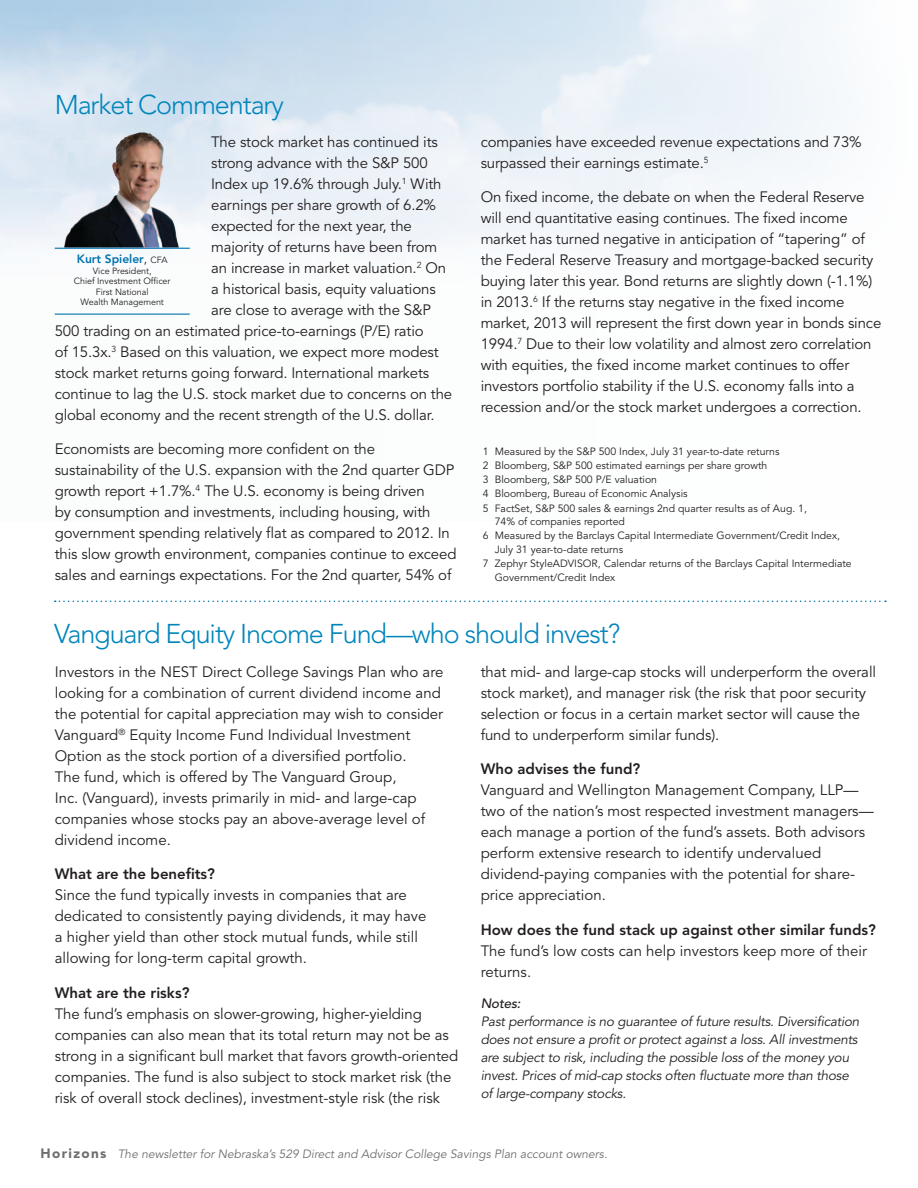
<style>
.page{position:relative;width:918px;height:1188px;background:#fff}
.page>*{position:absolute;margin:0;border:0;box-sizing:border-box;transform-origin:0 0}
.t1{font:300 27px "Avenir";letter-spacing:-.04em;color:#0085bb}
.t2{font:15px/21px "Avenir";letter-spacing:-.01em;color:#231f20}
.t3{font:italic 13.5px/18px "Avenir";letter-spacing:-.015em;color:#231f20}
.t4{font:italic 12px "Avenir";color:#6d6f71}
.t5{font:800 12px "Avenir";color:#0073ae}
.t6{font:10.5px/13.5px "Avenir";color:#231f20}
.t7{font:9px/10.5px "Avenir";letter-spacing:-.005em;color:#231f20;text-align:center}
.s1{font-weight:400;color:#231f20}
.s2{font-weight:400;font-size:9px;color:#231f20}
.s3{font-weight:800}
.s4{font-weight:500}
.s5{font-weight:900;font-style:normal;font-size:13.5px}
</style>
<div class="page">
<img style="left:64px;top:132px;width:115px;height:116px">
<hr style="left:55px;top:314px;width:135px;height:1px;background:#0073ae">
<hr style="left:55px;top:248px;width:135px;height:1px;background:#0073ae">
<svg style="left:55px;top:601px;width:831px;height:1px"></svg>
<p class="t1" style="left:55px;top:89px;width:231px">Market Commentary</p>
<p class="t2" style="left:211px;top:131px;width:228px">The stock market has continued its</p>
<p class="t2" style="left:211px;top:152px;width:218px">strong advance with the S&amp;P 500</p>
<p class="t2" style="left:211px;top:173px;width:232px">Index up 19.6% through July.<sup>1</sup> With</p>
<p class="t2" style="left:211px;top:194px;width:226px">earnings per share growth of 6.2%</p>
<p class="t2" style="left:211px;top:215px;width:202px">expected for the next year, the</p>
<p class="t2" style="left:211px;top:236px;width:228px">majority of returns have been from</p>
<p class="t2" style="left:211px;top:257px;width:236px">an increase in market valuation.<sup>2</sup> On</p>
<p class="t2" style="left:211px;top:278px;width:226px">a historical basis, equity valuations</p>
<p class="t2" style="left:211px;top:299px;width:221px">are close to average with the S&amp;P</p>
<p class="t2" style="left:55px;top:320px;width:371px">500 trading on an estimated price-to-earnings (P/E) ratio</p>
<p class="t2" style="left:55px;top:341px;width:386px">of 15.3x.<sup>3</sup> Based on this valuation, we expect more modest</p>
<p class="t2" style="left:55px;top:362px;width:376px">stock market returns going forward. International markets</p>
<p class="t2" style="left:55px;top:383px;width:399px">continue to lag the U.S. stock market due to concerns on the</p>
<p class="t2" style="left:55px;top:404px;width:381px">global economy and the recent strength of the U.S. dollar.</p>
<p class="t2" style="left:55px;top:439px;width:403px">Economists are becoming more confident on the sustainability of the U.S. expansion with the 2nd quarter GDP growth report +1.7%.<sup>4</sup> The U.S. economy is being driven<br>by consumption and investments, including housing, with government spending relatively flat as compared to 2012. In this slow growth environment, companies continue to exceed sales and earnings expectations. For the 2nd quarter, 54% of</p>
<p class="t5" style="left:77px;top:252px;width:92px">Kurt Spieler<span class="s1">,</span> <span class="s2">CFA</span></p>
<p class="t7" style="left:93px;top:266px;width:60px">Vice President,</p>
<p class="t7" style="left:74px;top:276px;width:98px">Chief Investment Officer</p>
<p class="t7" style="left:81px;top:287px;width:85px">First National<br>Wealth Management</p>
<p class="t2" style="left:481px;top:131px;width:383px">companies have exceeded revenue expectations and 73% surpassed their earnings estimate.<sup>5</sup></p>
<p class="t2" style="left:481px;top:187px;width:402px">On fixed income, the debate on when the Federal Reserve will end quantitative easing continues. The fixed income market has turned negative in anticipation of “tapering” of the Federal Reserve Treasury and mortgage-backed security buying later this year. Bond returns are slightly down (-1.1%) in 2013.<sup>6</sup> If the returns stay negative in the fixed income market, 2013 will represent the first down year in bonds since 1994.<sup>7</sup> Due to their low volatility and almost zero correlation with equities, the fixed income market continues to offer investors portfolio stability if the U.S. economy falls into a recession and/or the stock market undergoes a correction.</p>
<p class="t6" style="left:483px;top:445px;width:298px">1 Measured by the S&amp;P 500 Index, July 31 year-to-date returns</p>
<p class="t6" style="left:483px;top:459px;width:286px">2 Bloomberg, S&amp;P 500 estimated earnings per share growth</p>
<p class="t6" style="left:483px;top:473px;width:176px">3 Bloomberg, S&amp;P 500 P/E valuation</p>
<p class="t6" style="left:483px;top:487px;width:206px">4 Bloomberg, Bureau of Economic Analysis</p>
<p class="t6" style="left:495px;top:502px;width:314px;text-indent:-12px">5 FactSet, S&amp;P 500 sales &amp; earnings 2nd quarter results as of Aug. 1,<br>74% of companies reported</p>
<p class="t6" style="left:495px;top:529px;width:347px;text-indent:-12px">6 Measured by the Barclays Capital Intermediate Government/Credit Index,<br>July 31 year-to-date returns</p>
<p class="t6" style="left:495px;top:557px;width:359px;text-indent:-12px">7 Zephyr StyleADVISOR, Calendar returns of the Barclays Capital Intermediate<br>Government/Credit Index</p>
<p class="t1" style="left:54px;top:617px;width:568px">Vanguard Equity Income Fund—who should invest?</p>
<p class="t2" style="left:55px;top:661px;width:390px">Investors in the NEST Direct College Savings Plan who are looking for a combination of current dividend income and the potential for capital appreciation may wish to consider Vanguard<sup>®</sup> Equity Income Fund Individual Investment Option as the stock portion of a diversified portfolio.<br>The fund, which is offered by The Vanguard Group,<br>Inc. (Vanguard), invests primarily in mid- and large-cap companies whose stocks pay an above-average level of dividend income.</p>
<p class="t2" style="left:55px;top:864px;width:373px"><span class="s3">What are the benefits?<br></span>Since the fund typically invests in companies that are dedicated to consistently paying dividends, it may have a higher yield than other stock mutual funds, while still allowing for long-term capital growth.</p>
<p class="t2" style="left:55px;top:982px;width:405px"><span class="s3">What are the risks?<br></span>The fund’s emphasis on slower-growing, higher-yielding companies can also mean that its total return may not be as strong in a significant bull market that favors growth-oriented companies. The fund is also subject to stock market risk (the risk of overall stock declines), investment-style risk (the risk</p>
<p class="t2" style="left:481px;top:661px;width:397px">that mid- and large-cap stocks will underperform the overall stock market), and manager risk (the risk that poor security selection or focus in a certain market sector will cause the fund to underperform similar funds).</p>
<p class="t2" style="left:481px;top:759px;width:395px"><span class="s3">Who advises the fund?<br></span>Vanguard and Wellington Management Company, LLP— two of the nation’s most respected investment managers— each manage a portion of the fund’s assets. Both advisors perform extensive research to identify undervalued dividend-paying companies with the potential for share&shy;price appreciation.</p>
<p class="t2" style="left:481px;top:919px;width:397px"><span class="s3">How does the fund stack up against other similar funds?<br></span>The fund’s low costs can help investors keep more of their returns.</p>
<p class="t3" style="left:481px;top:995px;width:380px"><span class="s4">Notes:<br></span>Past performance is no guarantee of future results. Diversification does not ensure a profit or protect against a loss. All investments are subject to risk, including the possible loss of the money you invest. Prices of mid-cap stocks often fluctuate more than those of large-company stocks.</p>
<p class="t4" style="left:40px;top:1147px;width:568px"><span class="s5">Horizons</span> The newsletter for Nebraska’s 529 Direct and Advisor College Savings Plan account owners.</p>
</div>
